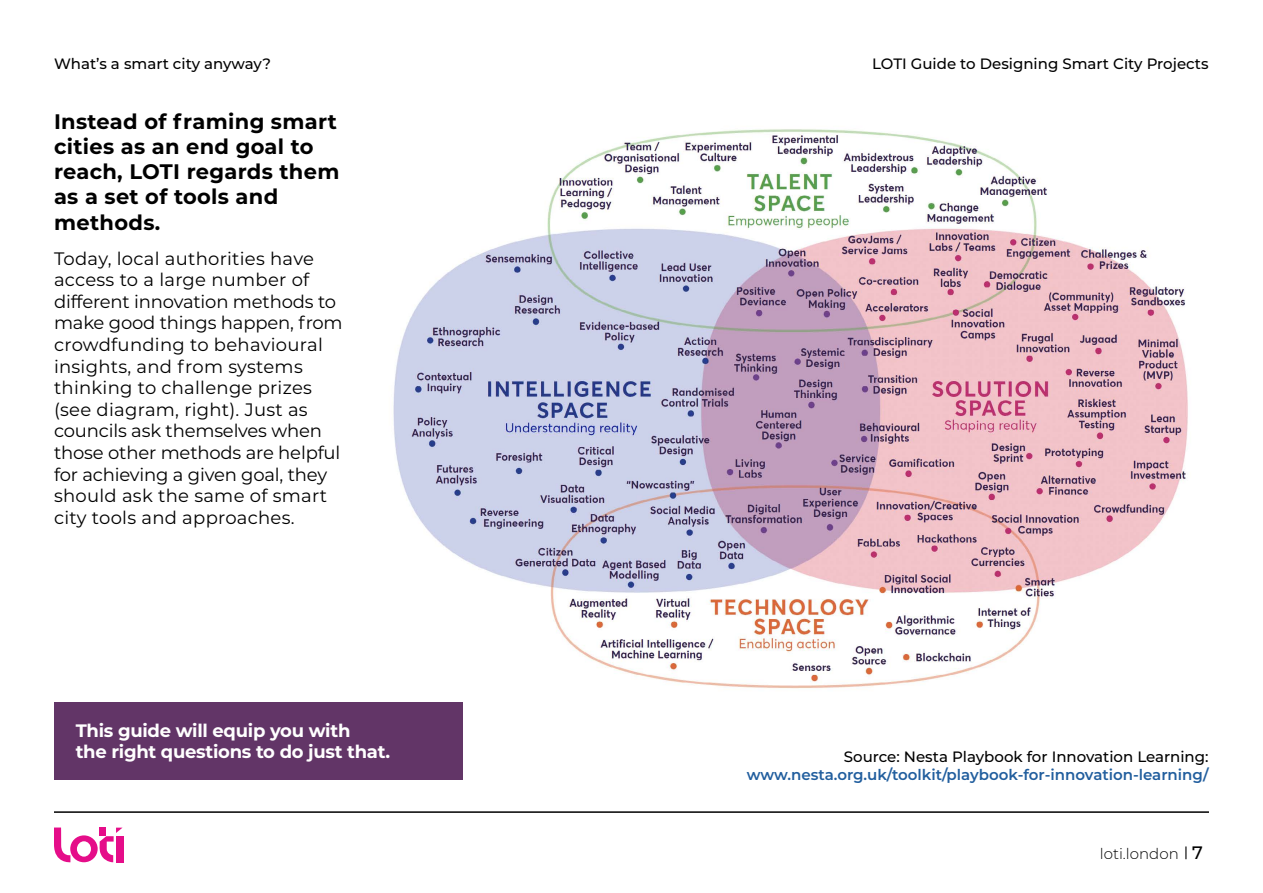
<style>
.page{position:relative;width:1263px;height:893px;background:#fff}
.page>*{position:absolute;margin:0;border:0;box-sizing:border-box;transform-origin:0 0}
.Intro_Bold_14{font:700 21px/25.2px "Montserrat";letter-spacing:.015em;color:#000}
.Body_Copy_12{font:18px/21.6px "Montserrat";letter-spacing:.005em;color:#000}
.Body_Copy_12-2{font:700 18px/21.6px "Montserrat";letter-spacing:-.015em;color:#fff}
.t1{font:600 15px/18px "Montserrat";color:#215e9e;text-align:right}
.t2{font:500 15px "Montserrat";color:#000}
.t3{font:300 15px "Montserrat";color:#000}
.s1{font-weight:500;color:#000}
.s2{font-weight:500;font-size:18px}
</style>
<div class="page">
<img style="left:393px;top:129px;width:795px;height:560px">
<div style="left:54px;top:702px;width:409px;height:78px;background:#623567"></div>
<svg style="left:1185px;top:846px;width:1px;height:13px"></svg>
<svg style="left:54px;top:827px;width:69px;height:36px"></svg>
<div style="left:116px;top:836px;width:7px;height:26px;background:#e50d89"></div>
<hr style="left:54px;top:811px;width:1155px;height:2px;background:#000">
<p class="t2" style="left:54px;top:53px;width:219px">What’s a smart city anyway?</p>
<p class="t2" style="left:872px;top:53px;width:338px">LOTI Guide to Designing Smart City Projects</p>
<p class="Intro_Bold_14" style="left:54px;top:108px;width:287px">Instead of framing smart cities as an end goal to reach, LOTI regards them as a set of tools and methods.</p>
<p class="Body_Copy_12" style="left:54px;top:247px;width:290px">Today, local authorities have access to a large number of different innovation methods to make good things happen, from crowdfunding to behavioural insights, and from systems thinking to challenge prizes (see diagram, right). Just as councils ask themselves when those other methods are helpful for achieving a given goal, they should ask the same of smart city tools and approaches.</p>
<p class="Body_Copy_12-2" style="left:76px;top:718px;width:316px">This guide will equip you with<br>the right questions to do just that.</p>
<p class="t1" style="left:747px;top:747px;width:463px"><span class="s1">Source: Nesta Playbook for Innovation Learning: </span>www.nesta.org.uk/toolkit/playbook-for-innovation-learning/</p>
<p class="t3" style="left:1100px;top:843px;width:104px">loti.london <span class="s2">7</span></p>
</div>
